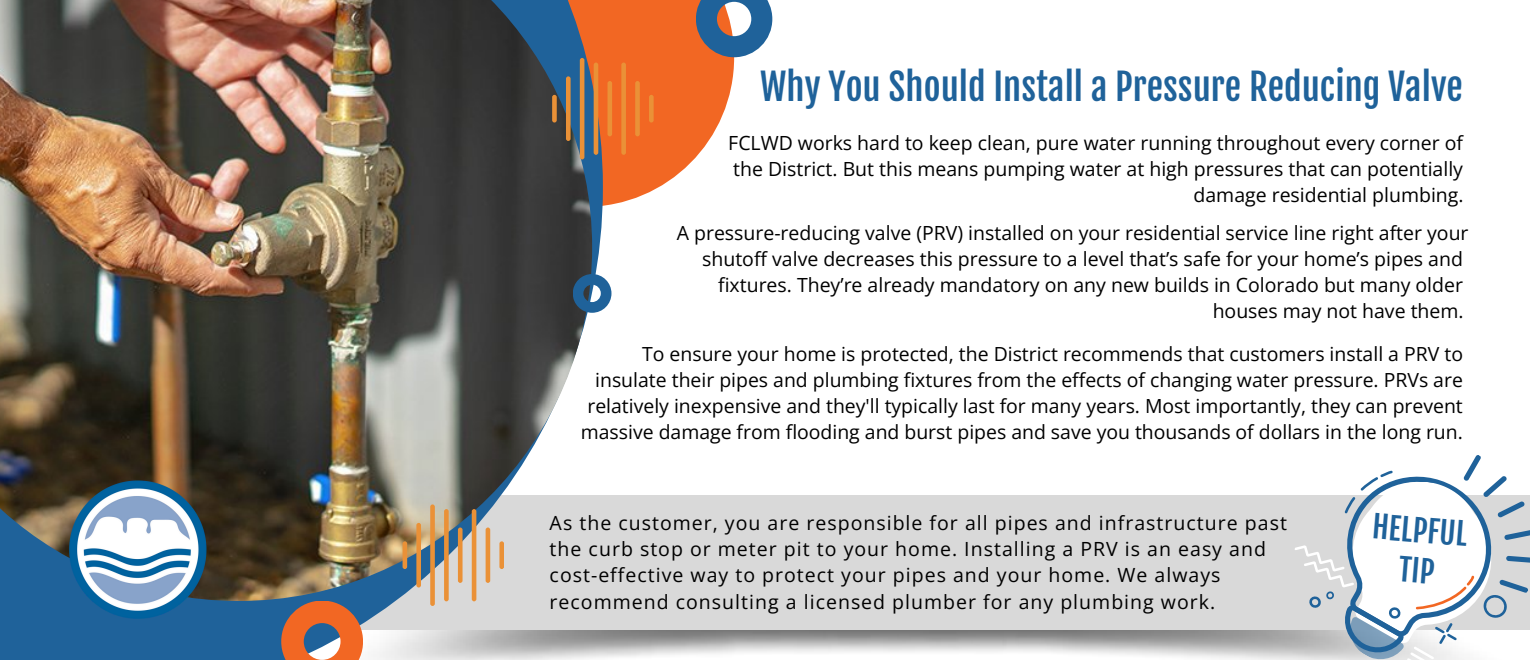
<style>
.page{position:relative;width:1530px;height:660px;background:#fff}
.page>*{position:absolute;margin:0;border:0;box-sizing:border-box;transform-origin:0 0}
.t1{font:36.5px "Fjalla One";color:#1f629a}
.t2{font:30.5px/40.2px "Fjalla One";color:#1f629a;text-align:center}
.t3{font:19.5px/26px "Open Sans";color:#000;text-align:right}
.t4{font:19.5px/26px "Open Sans";letter-spacing:.05em;color:#000}
.s1{font-style:inherit}
</style>
<div class="page">
<svg style="left:603px;top:0;width:131px;height:206px;fill:#f26723"></svg>
<div style="left:188px;top:495px;width:1342px;height:135px;background:#d9d9d9"></div>
<svg style="left:0;top:0;width:603px;height:660px"></svg>
<img style="left:0;top:0;width:592px;height:601px">
<hr style="left:403px;top:541px;width:4px;height:28px;background:#ea9137;border-radius:2px">
<div style="left:416px;top:523px;width:5px;height:65px;background:#ea9137;border-radius:2px"></div>
<div style="left:430px;top:504px;width:5px;height:102px;background:#ea9137;border-radius:2px"></div>
<div style="left:444px;top:509px;width:5px;height:92px;background:#ea9137;border-radius:2px"></div>
<div style="left:458px;top:528px;width:5px;height:55px;background:#ea9137;border-radius:2px"></div>
<hr style="left:472px;top:509px;width:4px;height:92px;background:#ea9137;border-radius:2px">
<hr style="left:486px;top:528px;width:4px;height:55px;background:#ea9137;border-radius:2px">
<div style="left:499px;top:541px;width:5px;height:28px;background:#ea9137;border-radius:2px"></div>
<div style="left:552px;top:95px;width:5px;height:28px;background:#ea9137;border-radius:2px"></div>
<div style="left:566px;top:76px;width:5px;height:65px;background:#ea9137;border-radius:2px"></div>
<hr style="left:580px;top:58px;width:4px;height:101px;background:#ea9137;border-radius:2px">
<hr style="left:594px;top:63px;width:4px;height:92px;background:#ea9137;border-radius:2px">
<hr style="left:608px;top:81px;width:4px;height:55px;background:#ea9137;border-radius:2px">
<div style="left:621px;top:63px;width:5px;height:92px;background:#ea9137;border-radius:2px"></div>
<div style="left:635px;top:81px;width:5px;height:55px;background:#ea9137;border-radius:2px"></div>
<hr style="left:649px;top:95px;width:4px;height:28px;background:#ea9137;border-radius:2px">
<svg style="left:573px;top:274px;width:39px;height:39px"></svg>
<svg style="left:696px;top:0;width:76px;height:57px"></svg>
<svg style="left:281px;top:601px;width:82px;height:59px;background:#b57257"></svg>
<img style="left:66px;top:479px;width:143px;height:142px">
<svg style="left:1294px;top:455px;width:236px;height:205px"></svg>
<p class="t1" style="left:760px;top:64px;width:704px">Why You Should Install a Pressure Reducing Valve</p>
<p class="t3" style="left:728px;top:130px;width:736px">FCLWD works hard to keep clean, pure water running throughout every corner of</p>
<p class="t3" style="left:733px;top:156px;width:732px">the District. But this means pumping water at high pressures that can potentially damage residential plumbing.</p>
<p class="t3" style="left:677px;top:219px;width:793px">A <span class="s1">p</span>ressure-reducing valve (PRV) installed on your residential service line right after your shutoff valve decreases this pressure to a level that’s safe for your home’s pipes and fixtures. They’re already mandatory on any new builds in Colorado but many older houses may not have them.</p>
<p class="t3" style="left:642px;top:340px;width:822px">To ensure your home is protected, the District recommends that customers install a PRV to</p>
<p class="t3" style="left:581px;top:366px;width:884px">insulate their pipes and plumbing fixtures from the effects of changing water pressure. PRVs are relatively inexpensive and they'll typically last for many years. Most importantly, they can prevent massive damage from flooding and burst pipes and save you thousands of dollars in the long run.</p>
<p class="t4" style="left:550px;top:510px;width:739px">As the customer, you are responsible for all pipes and infrastructure past the curb stop or meter pit to your home. Installing a PRV is an easy and cost-effective way to protect your pipes and your home. We always recommend consulting a licensed plumber for any plumbing work.</p>
<p class="t2" style="left:1374px;top:507px;width:97px;rotate:5deg">HELPFUL<br>TIP</p>
</div>
